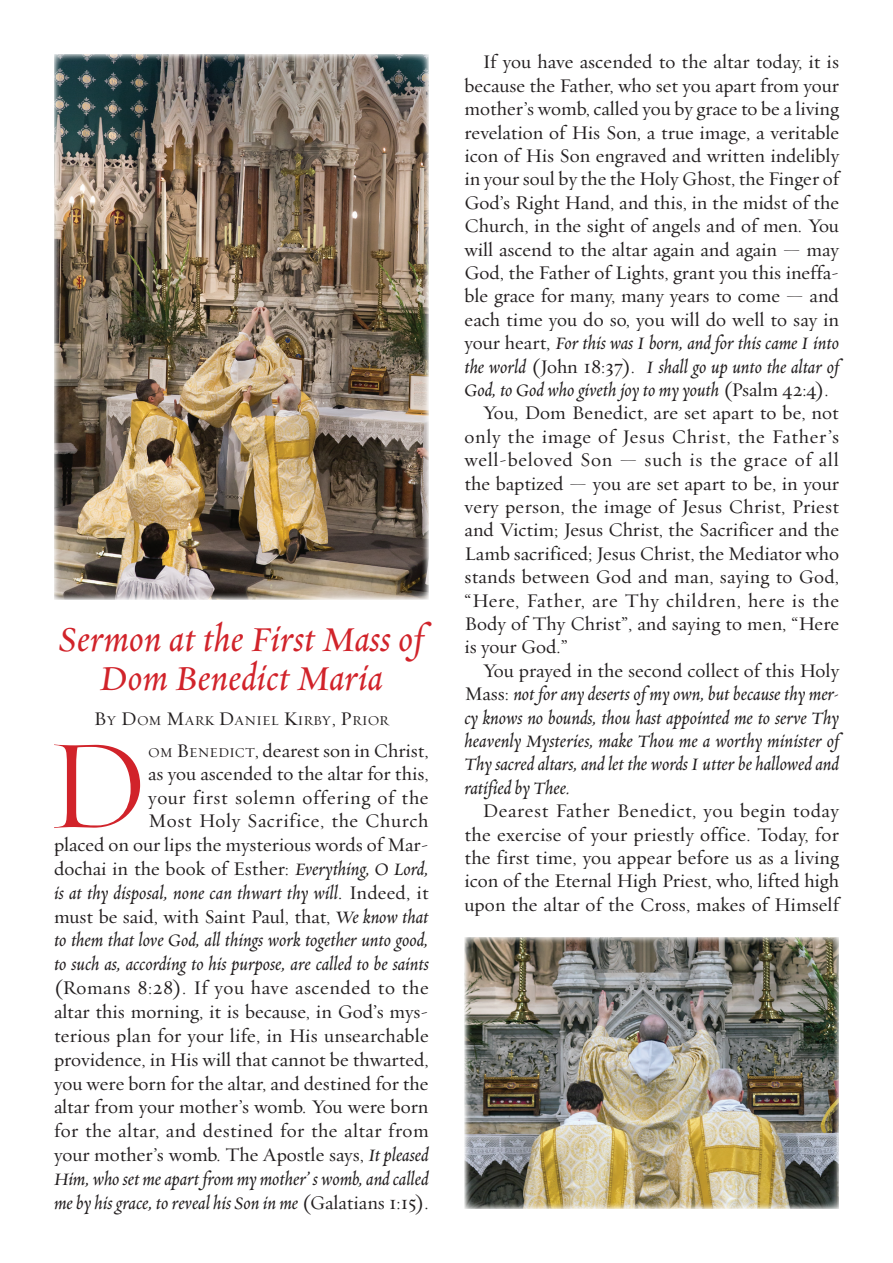
<style>
.page{position:relative;width:893px;height:1263px;background:#fff}
.page>*{position:absolute;margin:0;border:0;box-sizing:border-box;transform-origin:0 0}
.t1{font:130.2px "Requiem Fine HTF Roman";color:#d1232a}
.t2{font:39px/39.5px "Requiem Text HTF Italic";letter-spacing:.01em;color:#d1232a;text-align:center}
.t3{font:19.5px/23.4px "Requiem Text HTF Roman";color:#231f20;text-align:justify}
.t4{font:19.5px/23.4px "Requiem Text HTF Italic";color:#231f20}
.t5{font:13.65px "Requiem Text HTF Roman";color:#231f20}
.s1{font-size:19.5px}
.s2{font-size:13.65px}
.s3{font-style:inherit}
.s4{font-family:"Requiem Text HTF Italic"}
.s5{font-family:"Requiem Text HTF Roman"}
</style>
<div class="page">
<img style="left:54px;top:54px;width:374px;height:545px">
<img style="left:464px;top:937px;width:375px;height:272px">
<h2 class="t2" style="left:59px;top:622px;width:366px">Sermon at the First Mass of<br>Dom Benedict Maria</h2>
<p class="t5" style="left:94px;top:713px;width:297px"><span class="s1">B</span>Y <span class="s1">D</span>OM <span class="s1">M</span>ARK <span class="s1">D</span>ANIEL <span class="s1">K</span>IRBY<span class="s1">, P</span> RIOR</p>
<h1 class="t1" style="left:46px;top:709px;width:104px">D</h1>
<p class="t3" style="left:54px;top:739px;width:376px;text-align:right"><span class="s2">OM</span> <span class="s3">B</span><span class="s2">ENED ICT</span>, dearest son in Christ,<br>as you ascended to the altar for this,<br>your first solemn offering of the<br>Most Holy Sacrifice, the Church<br>placed on our lips the mysterious words of Mar&shy;dochai in the book of Esther: <span class="s4">Everything, O Lord,</span></p>
<p class="t4" style="left:54px;top:882px;width:376px">is at thy disposal, none can thwart thy will<span class="s5">. Indeed, it</span></p>
<p class="t3" style="left:54px;top:905px;width:376px">must be said, with Saint Paul, that, <span class="s4">We know that</span></p>
<p class="t4" style="left:54px;top:930px;width:376px;line-height:23.9px">to them that love God, all things work together unto good, to such as, according to his purpose, are called to be saints</p>
<p class="t3" style="left:54px;top:976px;width:376px;line-height:23.9px">(Romans 8:28). If you have ascended to the altar this morning, it is because, in God’s mys&shy;terious plan for your life, in His unsearchable providence, in His will that cannot be thwarted, you were born for the altar, and destined for the altar from your mother’s womb. You were born for the altar, and destined for the altar from your mother’s womb. The Apostle says, <span class="s4">It pleased</span></p>
<p class="t4" style="left:54px;top:1169px;width:376px;line-height:23.9px">Him, who set me apart from my mother’ s womb, and called me by his grace, to reveal his Son in me <span class="s5">(Galatians 1:15).</span></p>
<p class="t3" style="left:464px;top:51px;width:376px;text-indent:18px">If you have ascended to the altar today, it is because the Father, who set you apart from your mother’s womb, called you by grace to be a living revelation of His Son, a true image, a veritable icon of His Son engraved and written indelibly in your soul by the the Holy Ghost, the Finger of God’s Right Hand, and this, in the midst of the Church, in the sight of angels and of men. You will ascend to the altar again and again — may God, the Father of Lights, grant you this ineffa&shy;ble grace for many, many years to come — and each time you do so, you will do well to say in</p>
<p class="t4" style="left:464px;top:333px;width:376px;text-align:justify"><span class="s5">your heart,</span> For this was I born, and for this came I into the world <span class="s5">(John 18:37).</span> I shall go up unto the altar of God, to God who giveth joy to my youth <span class="s5">(Psalm 42:4).</span></p>
<p class="t3" style="left:464px;top:402px;width:376px;text-indent:18px">You, Dom Benedict, are set apart to be, not only the image of Jesus Christ, the Father’s well-beloved Son — such is the grace of all the baptized — you are set apart to be, in your very person, the image of Jesus Christ, Priest and Victim; Jesus Christ, the Sacrificer and the Lamb sacrificed; Jesus Christ, the Mediator who stands between God and man, saying to God, “Here, Father, are Thy children, here is the Body of Thy Christ”, and saying to men, “Here is your God.”</p>
<p class="t3" style="left:482px;top:659px;width:358px">You prayed in the second collect of this Holy</p>
<p class="t4" style="left:464px;top:684px;width:376px;text-align:justify"><span class="s5">Mass:</span> not for any deserts of my own, but because thy mer&shy;cy knows no bounds, thou hast appointed me to serve Thy heavenly Mysteries, make Thou me a worthy minister of Thy sacred altars, and let the words I utter be hallowed and ratified by Thee.</p>
<p class="t3" style="left:464px;top:800px;width:376px;text-indent:18px">Dearest Father Benedict, you begin today the exercise of your priestly office. Today, for the first time, you appear before us as a living icon of the Eternal High Priest, who, lifted high upon the altar of the Cross, makes of Himself</p>
</div>
